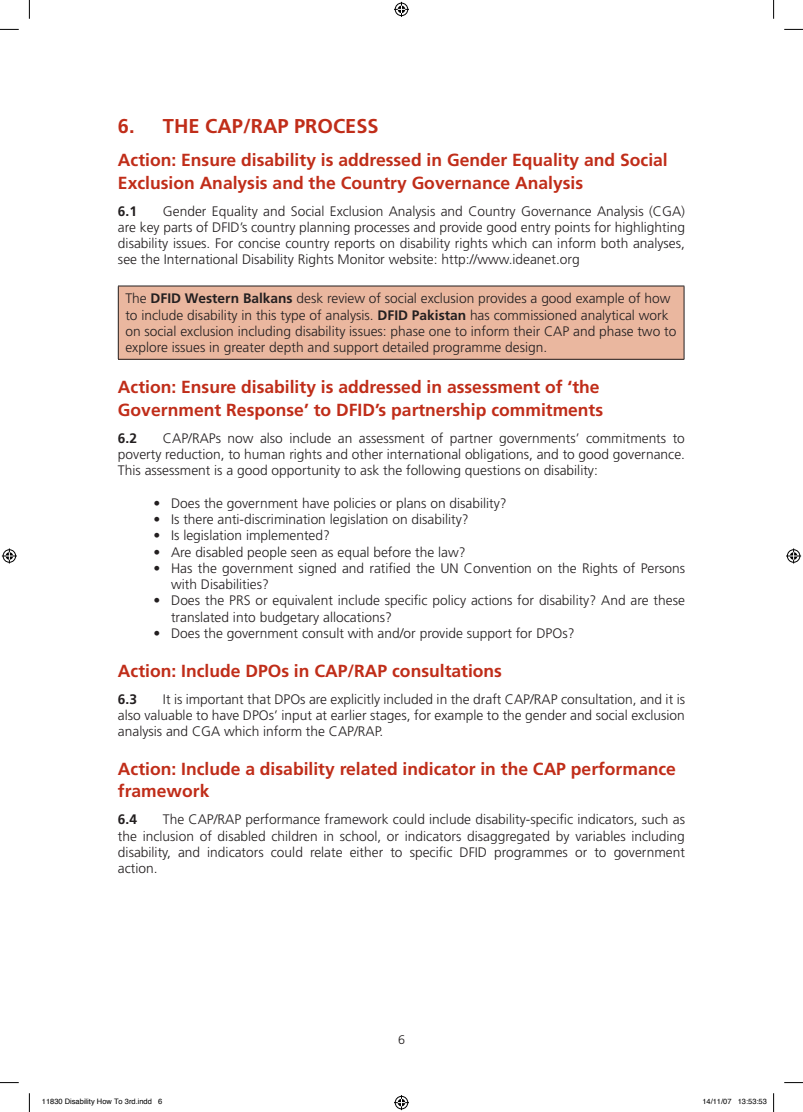
<style>
.page{position:relative;width:803px;height:1112px;background:#fff}
.page>*{position:absolute;margin:0;border:0;box-sizing:border-box;transform-origin:0 0}
.t1{font:700 20px "Frutiger LT Std";color:#c02d19}
.t2{font:700 17.5px/22.5px "Frutiger LT Std";color:#c02d19}
.t3{font:300 13.75px/16.2px "Frutiger LT Std";color:#231f20;text-align:justify}
.t4{font:700 13.75px "Frutiger LT Std";color:#231f20}
.t5{font:300 12.5px "Frutiger LT Std";color:#231f20}
.t6{font:7.5px "Helvetica";color:#000}
.s1{font-weight:700}
</style>
<div class="page">
<div style="left:118px;top:286px;width:566px;height:73px;background:#eab79f"></div>
<hr style="left:118px;top:285px;width:566px;height:1px;background:#231f20">
<hr style="left:118px;top:286px;width:1px;height:73px;background:#231f20">
<hr style="left:684px;top:286px;width:1px;height:73px;background:#231f20">
<hr style="left:118px;top:359px;width:566px;height:1px;background:#231f20">
<svg style="left:0;top:29px;width:19px;height:1px"></svg>
<svg style="left:784px;top:29px;width:19px;height:1px"></svg>
<svg style="left:0;top:1082px;width:19px;height:1px"></svg>
<svg style="left:784px;top:1082px;width:19px;height:1px"></svg>
<svg style="left:29px;top:0;width:1px;height:19px"></svg>
<svg style="left:29px;top:1093px;width:1px;height:18px"></svg>
<svg style="left:773px;top:0;width:1px;height:19px"></svg>
<svg style="left:773px;top:1093px;width:1px;height:18px"></svg>
<svg style="left:394px;top:2px;width:15px;height:15px"></svg>
<svg style="left:394px;top:1095px;width:15px;height:14px"></svg>
<svg style="left:2px;top:548px;width:15px;height:15px"></svg>
<svg style="left:786px;top:548px;width:15px;height:15px"></svg>
<h1 class="t1" style="left:118px;top:114px;width:213px">6. The CAP/RAP process</h1>
<p class="t2" style="left:118px;top:149px;width:551px">Action: Ensure disability is addressed in Gender Equality and Social<br>Exclusion Analysis and the Country Governance Analysis</p>
<p class="t4" style="left:118px;top:203px;width:21px">6.1</p>
<p class="t3" style="left:118px;top:203px;width:568px;text-indent:45px">Gender Equality and Social Exclusion Analysis and Country Governance Analysis (CGA) are key parts of DFID’s country planning processes and provide good entry points for highlighting disability issues. For concise country reports on disability rights which can inform both analyses, see the International Disability Rights Monitor website: http://www.ideanet.org</p>
<p class="t3" style="left:125px;top:291px;width:552px;text-align:left">The <span class="s1">DFID Western Balkans</span> desk review of social exclusion provides a good example of how to include disability in this type of analysis. <span class="s1">DFID Pakistan</span> has commissioned analytical work on social exclusion including disability issues: phase one to inform their CAP and phase two to explore issues in greater depth and support detailed programme design.</p>
<p class="t2" style="left:118px;top:376px;width:487px">Action: Ensure disability is addressed in assessment of ‘the<br>Government Response’ to DFID’s partnership commitments</p>
<p class="t4" style="left:118px;top:430px;width:21px">6.2</p>
<p class="t3" style="left:118px;top:430px;width:568px;text-indent:45px">CAP/RAPs now also include an assessment of partner governments’ commitments to poverty reduction, to human rights and other international obligations, and to good governance.<br>This assessment is a good opportunity to ask the following questions on disability:</p>
<p class="t3" style="left:153px;top:495px;width:355px">• Does the government have policies or plans on disability?</p>
<p class="t3" style="left:153px;top:511px;width:317px">• Is there anti-discrimination legislation on disability?</p>
<p class="t3" style="left:153px;top:527px;width:178px">• Is legislation implemented?</p>
<p class="t3" style="left:153px;top:544px;width:314px">• Are disabled people seen as equal before the law?</p>
<p class="t3" style="left:171px;top:560px;width:515px;text-indent:-18px">• Has the government signed and ratified the UN Convention on the Rights of Persons with Disabilities?</p>
<p class="t3" style="left:171px;top:592px;width:515px;text-indent:-18px">• Does the PRS or equivalent include specific policy actions for disability? And are these translated into budgetary allocations?</p>
<p class="t3" style="left:153px;top:625px;width:423px">• Does the government consult with and/or provide support for DPOs?</p>
<p class="t2" style="left:118px;top:659px;width:386px">Action: Include DPOs in CAP/RAP consultations</p>
<p class="t4" style="left:118px;top:690px;width:21px">6.3</p>
<p class="t3" style="left:118px;top:690px;width:568px;text-indent:45px">It is important that DPOs are explicitly included in the draft CAP/RAP consultation, and it is also valuable to have DPOs’ input at earlier stages, for example to the gender and social exclusion analysis and CGA which inform the CAP/RAP.</p>
<p class="t2" style="left:118px;top:757px;width:559px">Action: Include a disability related indicator in the CAP performance framework</p>
<p class="t4" style="left:118px;top:811px;width:21px">6.4</p>
<p class="t3" style="left:118px;top:811px;width:568px;text-indent:45px">The CAP/RAP performance framework could include disability-specific indicators, such as the inclusion of disabled children in school, or indicators disaggregated by variables including disability, and indicators could relate either to specific DFID programmes or to government action.</p>
<p class="t5" style="left:398px;top:1032px;width:8px">6</p>
<p class="t6" style="left:42px;top:1095px;width:122px">11830 Disability How To 3rd.indd 6</p>
<p class="t6" style="left:702px;top:1095px;width:66px">14/11/07 13:53:53</p>
</div>
